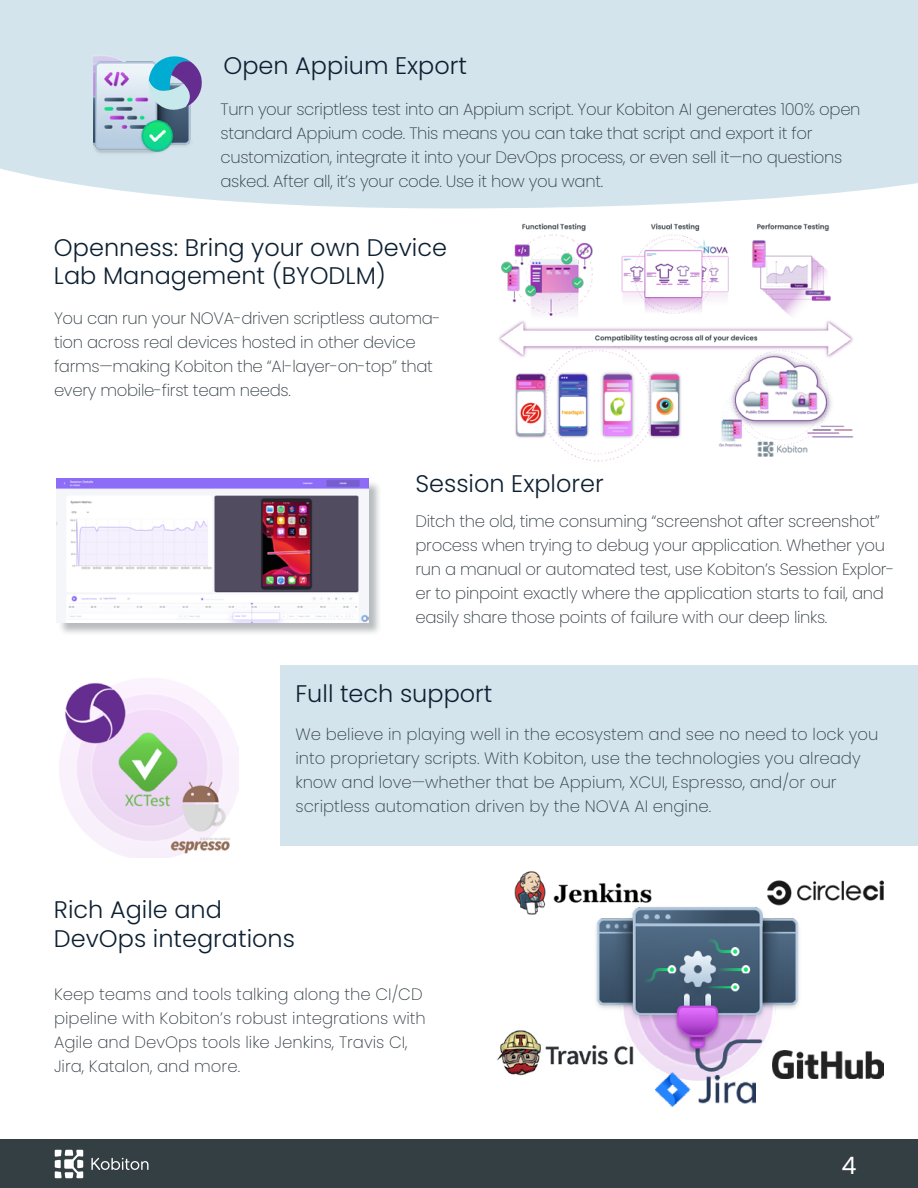
<style>
.page{position:relative;width:918px;height:1188px;background:#fff}
.page>*{position:absolute;margin:0;border:0;box-sizing:border-box;transform-origin:0 0}
.t1{font:300 24px/28.8px "Poppins";color:#0d2031}
.t2{font:24px "Poppins";color:#fff}
.t3{font:200 16.5px/24px "Poppins";letter-spacing:-.02em;color:#343f44}
.t4{font:200 16.5px/24px "Poppins";color:#343f44}
</style>
<div class="page">
<div style="left:0;top:1140px;width:918px;height:48px;background:#343f44"></div>
<svg style="left:55px;top:1150px;width:28px;height:28px"></svg>
<svg style="left:91px;top:1158px;width:57px;height:12px"></svg>
<div style="left:280px;top:665px;width:638px;height:181px;background:#d4e4ed"></div>
<img style="left:497px;top:1030px;width:97px;height:46px">
<div style="left:0;top:0;width:918px;height:208px;background:#d4e4ed"></div>
<img style="left:93px;top:54px;width:99px;height:105px">
<div style="left:58px;top:480px;width:324px;height:156px;background:#343f44;opacity:.35"></div>
<img style="left:57px;top:479px;width:311px;height:144px">
<svg style="left:148px;top:54px;width:54px;height:58px"></svg>
<img style="left:59px;top:678px;width:180px;height:179px">
<img style="left:594px;top:907px;width:205px;height:176px">
<img style="left:514px;top:871px;width:156px;height:56px">
<img style="left:765px;top:880px;width:119px;height:30px">
<img style="left:655px;top:1072px;width:100px;height:35px">
<img style="left:772px;top:1050px;width:111px;height:29px">
<img style="left:499px;top:223px;width:355px;height:239px">
<h1 class="t1" style="left:224px;top:52px;width:245px">Open Appium Export</h1>
<p class="t3" style="left:220px;top:97px;width:642px">Turn your scriptless test into an Appium script. Your Kobiton AI generates 100% open standard Appium code. This means you can take that script and export it for customization, integrate it into your DevOps process, or even sell it—no questions asked. After all, it’s your code. Use it how you want.</p>
<h1 class="t1" style="left:54px;top:233px;width:395px">Openness: Bring your own Device<br>Lab Management (BYODLM)</h1>
<p class="t3" style="left:54px;top:306px;width:388px">You can run your NOVA-driven scriptless automa&shy;tion across real devices hosted in other device farms—making Kobiton the “AI-layer-on-top” that every mobile-first team needs.</p>
<h1 class="t1" style="left:416px;top:469px;width:190px">Session Explorer</h1>
<p class="t3" style="left:416px;top:510px;width:480px">Ditch the old, time consuming “screenshot after screenshot” process when trying to debug your application. Whether you run a manual or automated test, use Kobiton’s Session Explor&shy;er to pinpoint exactly where the application starts to fail, and easily share those points of failure with our deep links.</p>
<h1 class="t1" style="left:296px;top:679px;width:199px">Full tech support</h1>
<p class="t4" style="left:295px;top:723px;width:584px">We believe in playing well in the ecosystem and see no need to lock you into proprietary scripts. With Kobiton, use the technologies you already know and love—whether that be Appium, XCUI, Espresso, and/or our scriptless automation driven by the NOVA AI engine.</p>
<h1 class="t1" style="left:54px;top:895px;width:243px">Rich Agile and<br>DevOps integrations</h1>
<p class="t4" style="left:54px;top:982px;width:373px">Keep teams and tools talking along the CI/CD pipeline with Kobiton’s robust integrations with Agile and DevOps tools like Jenkins, Travis CI, Jira, Katalon, and more.</p>
<h1 class="t2" style="left:841px;top:1152px;width:17px">4</h1>
</div>
